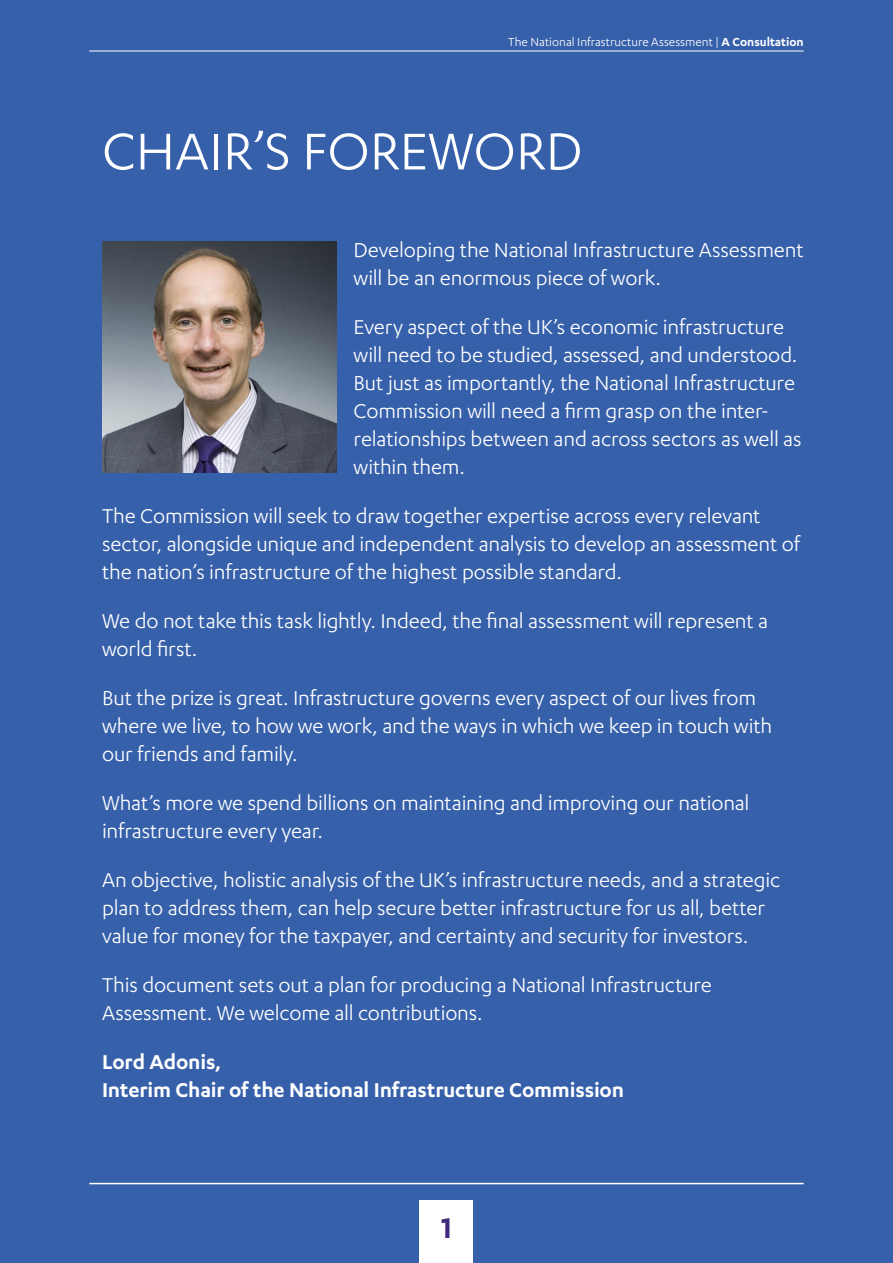
<style>
.page{position:relative;width:893px;height:1263px;background:#3660aa}
.page>*{position:absolute;margin:0;border:0;box-sizing:border-box;transform-origin:0 0}
.t1{font:60px "Karbon";color:#fff}
.t2{font:600 33px "Karbon";color:#412a7b}
.t3{font:23.25px/27.9px "Karbon";letter-spacing:-.005em;color:#fff}
.t4{font:600 23.25px/27.9px "Karbon";letter-spacing:-.005em;color:#fff}
.t5{font:13.5px "Karbon";color:#fff}
.s1{font-weight:600}
</style>
<div class="page">
<hr style="left:89px;top:51px;width:715px;height:1px;background:#fff">
<img style="left:102px;top:241px;width:235px;height:231px">
<hr style="left:89px;top:1183px;width:715px;height:1px;background:#fff">
<div style="left:420px;top:1200px;width:53px;height:63px;background:#fff"></div>
<p class="t5" style="left:508px;top:34px;width:297px">The National Infrastructure Assessment | <span class="s1">A Consultation</span></p>
<h1 class="t1" style="left:102px;top:118px;width:482px">CHAIR’S FOREWORD</h1>
<p class="t3" style="left:354px;top:236px;width:452px">Developing the National Infrastructure Assessment will be an enormous piece of work.</p>
<p class="t3" style="left:354px;top:313px;width:450px">Every aspect of the UK’s economic infrastructure will need to be studied, assessed, and understood.<br>But just as importantly, the National Infrastructure Commission will need a firm grasp on the inter&shy;relationships between and across sectors as well as within them.</p>
<p class="t3" style="left:102px;top:501px;width:699px">The Commission will seek to draw together expertise across every relevant sector, alongside unique and independent analysis to develop an assessment of the nation’s infrastructure of the highest possible standard.</p>
<p class="t3" style="left:102px;top:606px;width:668px">We do not take this task lightly. Indeed, the final assessment will represent a world first.</p>
<p class="t3" style="left:102px;top:683px;width:672px">But the prize is great. Infrastructure governs every aspect of our lives from where we live, to how we work, and the ways in which we keep in touch with our friends and family.</p>
<p class="t3" style="left:102px;top:788px;width:649px">What’s more we spend billions on maintaining and improving our national infrastructure every year.</p>
<p class="t3" style="left:102px;top:865px;width:680px">An objective, holistic analysis of the UK’s infrastructure needs, and a strategic plan to address them, can help secure better infrastructure for us all, better value for money for the taxpayer, and certainty and security for investors.</p>
<p class="t3" style="left:102px;top:970px;width:611px">This document sets out a plan for producing a National Infrastructure<br>Assessment. We welcome all contributions.</p>
<p class="t4" style="left:102px;top:1047px;width:523px">Lord Adonis,<br>Interim Chair of the National Infrastructure Commission</p>
<h2 class="t2" style="left:441px;top:1209px;width:12px">1</h2>
</div>
